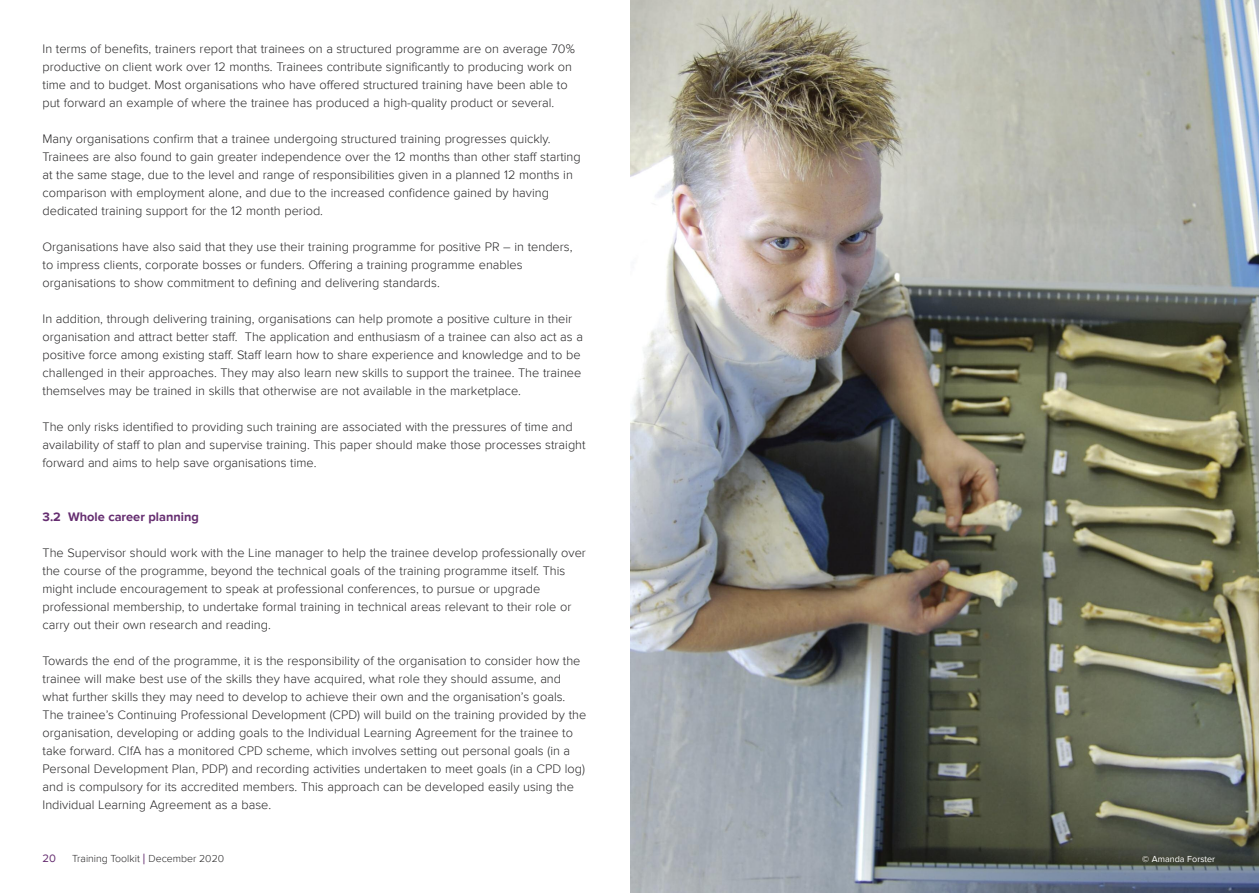
<style>
.page{position:relative;width:1259px;height:893px;background:#fff}
.page>*{position:absolute;margin:0;border:0;box-sizing:border-box;transform-origin:0 0}
.t1{font:300 12.75px/18px "Proxima Nova";color:#272627}
.t2{font:700 12.75px "Proxima Nova";color:#652d70}
.t3{font:11.25px "Proxima Nova";color:#652d70}
.t4{font:300 10.5px "Proxima Nova";color:#272627}
.t5{font:9px "Proxima Nova";color:#fff}
.s1{font-weight:400;font-size:15px;color:#652d70}
.s2{font-weight:700}
</style>
<div class="page">
<img style="left:630px;top:0;width:629px;height:893px">
<p class="t1" style="left:43px;top:40px;width:534px">In terms of benefits, trainers report that trainees on a structured programme are on average 70% productive on client work over 12 months. Trainees contribute significantly to producing work on time and to budget. Most organisations who have offered structured training have been able to put forward an example of where the trainee has produced a high-quality product or several.</p>
<p class="t1" style="left:43px;top:130px;width:540px">Many organisations confirm that a trainee undergoing structured training progresses quickly.<br>Trainees are also found to gain greater independence over the 12 months than other staff starting at the same stage, due to the level and range of responsibilities given in a planned 12 months in comparison with employment alone, and due to the increased confidence gained by having dedicated training support for the 12 month period.</p>
<p class="t1" style="left:43px;top:238px;width:531px">Organisations have also said that they use their training programme for positive PR – in tenders, to impress clients, corporate bosses or funders. Offering a training programme enables organisations to show commitment to defining and delivering standards.</p>
<p class="t1" style="left:43px;top:310px;width:542px">In addition, through delivering training, organisations can help promote a positive culture in their organisation and attract better staff. The application and enthusiasm of a trainee can also act as a positive force among existing staff. Staff learn how to share experience and knowledge and to be challenged in their approaches. They may also learn new skills to support the trainee. The trainee themselves may be trained in skills that otherwise are not available in the marketplace.</p>
<p class="t1" style="left:43px;top:418px;width:544px">The only risks identified to providing such training are associated with the pressures of time and availability of staff to plan and supervise training. This paper should make those processes straight forward and aims to help save organisations time.</p>
<p class="t2" style="left:43px;top:509px;width:158px">3.2 Whole career planning</p>
<p class="t1" style="left:43px;top:544px;width:545px">The Supervisor should work with the Line manager to help the trainee develop professionally over the course of the programme, beyond the technical goals of the training programme itself. This might include encouragement to speak at professional conferences, to pursue or upgrade professional membership, to undertake formal training in technical areas relevant to their role or carry out their own research and reading.</p>
<p class="t1" style="left:43px;top:652px;width:545px">Towards the end of the programme, it is the responsibility of the organisation to consider how the trainee will make best use of the skills they have acquired, what role they should assume, and what further skills they may need to develop to achieve their own and the organisation’s goals.<br>The trainee’s Continuing Professional Development (CPD) will build on the training provided by the organisation, developing or adding goals to the Individual Learning Agreement for the trainee to take forward. CIfA has a monitored CPD scheme, which involves setting out personal goals (in a Personal Development Plan, PDP) and recording activities undertaken to meet goals (in a CPD log) and is compulsory for its accredited members. This approach can be developed easily using the Individual Learning Agreement as a base.</p>
<p class="t3" style="left:43px;top:852px;width:15px">20</p>
<p class="t4" style="left:72px;top:853px;width:153px">Training Toolkit <span class="s1">|</span> December 2020</p>
<p class="t5" style="left:1142px;top:853px;width:74px"><span class="s2">©</span> Amanda Forster</p>
</div>
